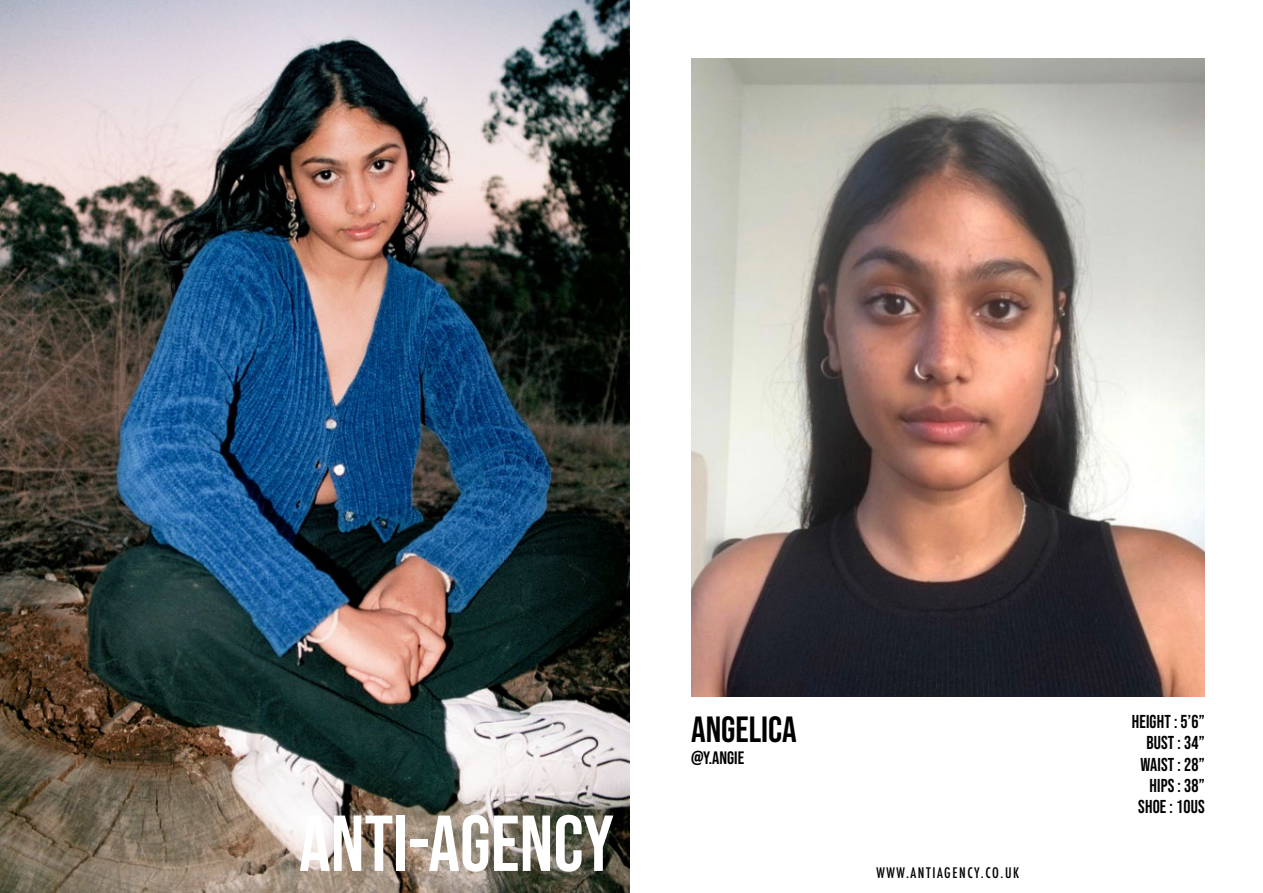
<style>
.page{position:relative;width:1263px;height:893px;background:#fff}
.page>*{position:absolute;margin:0;border:0;box-sizing:border-box;transform-origin:0 0}
.t1{font:79.05px "Bebas Neue";color:#fff}
.t2{font:36.45px "Bebas Neue";color:#000}
.t3{font:18.75px/21.3px "Bebas Neue";letter-spacing:.01em;color:#000;text-align:right;scale:.95 1}
.t4{font:18px "Bebas Neue";color:#000}
.t5{font:500 condensed 14.1px "Futura";letter-spacing:.11em;color:#000}
</style>
<div class="page">
<img style="left:0;top:0;width:629px;height:893px">
<img style="left:691px;top:58px;width:514px;height:638px">
<h1 class="t1" style="left:299px;top:799px;width:317px">ANTI-AGENCY</h1>
<h2 class="t2" style="left:691px;top:709px;width:107px">ANGELICA</h2>
<p class="t3" style="left:1132px;top:711px;width:78px">HEIGHT : 5’6” buST : 34”<br>WAIST : 28”<br>HIPS : 38”<br>SHOE : 10US</p>
<p class="t4" style="left:691px;top:748px;width:55px">@Y.ANGIE</p>
<p class="t5" style="left:877px;top:864px;width:144px">WWW.ANTIAGENCY.CO.UK</p>
</div>
